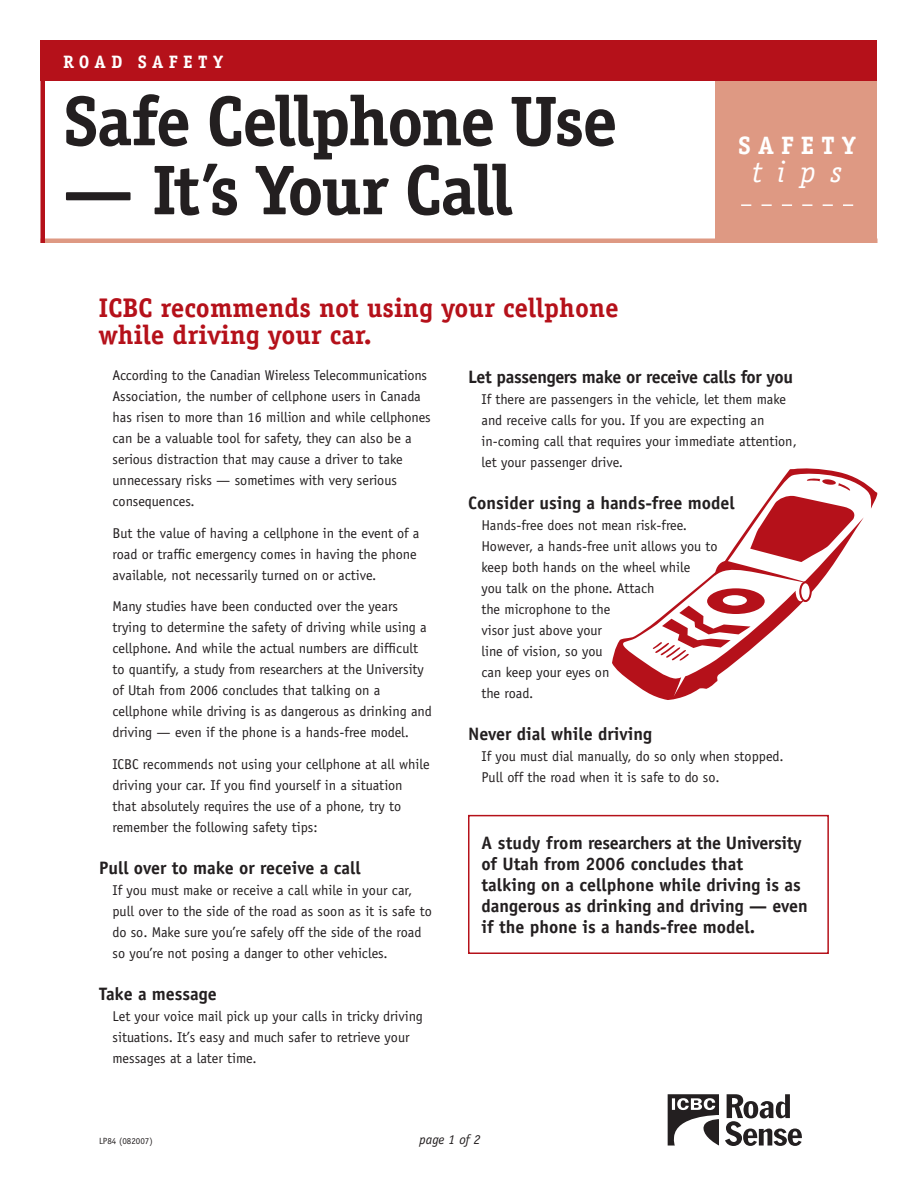
<style>
.page{position:relative;width:918px;height:1188px;background:#fff}
.page>*{position:absolute;margin:0;border:0;box-sizing:border-box;transform-origin:0 0}
.t1{font:700 70.5px "Officina Serif";letter-spacing:-.035em;color:#231f20}
.t2{font:italic 30px "Officina Serif";color:#fff}
.t3{font:700 27px/27px "Officina Serif";color:#b5111a}
.t4{font:700 25.2px "Officina Serif";letter-spacing:.285em;color:#fff}
.t5{font:700 18px/21px "Officina Sans";color:#231f20}
.t6{font:700 18px "Officina Sans";letter-spacing:-.02em;color:#231f20}
.t7{font:700 18px "Officina Serif";letter-spacing:.295em;color:#fff}
.t8{font:14.25px/21px "Officina Sans";color:#231f20}
.t9{font:italic 13.5px "Officina Sans";color:#231f20}
.t10{font:9px "Officina Sans";color:#231f20}
</style>
<div class="page">
<div style="left:40px;top:238px;width:838px;height:5px;background:#de9983"></div>
<div style="left:716px;top:56px;width:162px;height:187px;background:#de9983"></div>
<div style="left:40px;top:41px;width:5px;height:202px;background:#b5111a"></div>
<svg style="left:668px;top:1094px;width:51px;height:52px"></svg>
<svg style="left:725px;top:1094px;width:77px;height:52px"></svg>
<div style="left:40px;top:40px;width:838px;height:41px;background:#b5111a"></div>
<div style="left:468px;top:815px;width:361px;height:139px;border:2px solid #b5111a"></div>
<svg style="left:612px;top:468px;width:265px;height:232px"></svg>
<svg style="left:800px;top:582px;width:11px;height:19px"></svg>
<div style="left:799px;top:581px;width:13px;height:21px;border:2px solid #b5111a;border-radius:50%"></div>
<svg style="left:652px;top:606px;width:99px;height:55px"></svg>
<div style="left:707px;top:588px;width:58px;height:26px;background:#b5111a;border-radius:50%"></div>
<div style="left:723px;top:595px;width:24px;height:11px;background:#fff;border-radius:50%"></div>
<svg style="left:715px;top:478px;width:142px;height:106px"></svg>
<svg style="left:741px;top:204px;width:112px;height:2px"></svg>
<p class="t7" style="left:63px;top:55px;width:162px">ROAD SAFETY</p>
<h1 class="t1" style="left:63px;top:95px;width:556px">Safe Cellphone Use</h1>
<h1 class="t1" style="left:63px;top:164px;width:451px">— It’s Your Call</h1>
<h3 class="t4" style="left:738px;top:136px;width:119px">SAFETY</h3>
<h2 class="t2" style="left:752px;top:161px;width:92px">tips</h2>
<h3 class="t3" style="left:98px;top:296px;width:522px">ICBC recommends not using your cellphone while driving your car.</h3>
<p class="t8" style="left:112px;top:366px;width:320px">According to the Canadian Wireless Telecommunications Association, the number of cellphone users in Canada has risen to more than 16 million and while cellphones can be a valuable tool for safety, they can also be a serious distraction that may cause a driver to take unnecessary risks — sometimes with very serious consequences.</p>
<p class="t8" style="left:112px;top:524px;width:308px">But the value of having a cellphone in the event of a road or traffic emergency comes in having the phone available, not necessarily turned on or active.</p>
<p class="t8" style="left:112px;top:597px;width:321px">Many studies have been conducted over the years trying to determine the safety of driving while using a cellphone. And while the actual numbers are difficult to quantify, a study from researchers at the University of Utah from 2006 concludes that talking on a cellphone while driving is as dangerous as drinking and driving — even if the phone is a hands-free model.</p>
<p class="t8" style="left:112px;top:755px;width:319px">ICBC recommends not using your cellphone at all while driving your car. If you find yourself in a situation that absolutely requires the use of a phone, try to remember the following safety tips:</p>
<p class="t5" style="left:99px;top:859px;width:263px">Pull over to make or receive a call</p>
<p class="t8" style="left:112px;top:881px;width:321px">If you must make or receive a call while in your car, pull over to the side of the road as soon as it is safe to do so. Make sure you’re safely off the side of the road so you’re not posing a danger to other vehicles.</p>
<p class="t5" style="left:99px;top:985px;width:119px">Take a message</p>
<p class="t8" style="left:112px;top:1007px;width:312px">Let your voice mail pick up your calls in tricky driving situations. It’s easy and much safer to retrieve your messages at a later time.</p>
<p class="t6" style="left:468px;top:370px;width:327px">Let passengers make or receive calls for you</p>
<p class="t8" style="left:482px;top:390px;width:317px">If there are passengers in the vehicle, let them make and receive calls for you. If you are expecting an in-coming call that requires your immediate attention, let your passenger drive.</p>
<p class="t5" style="left:468px;top:494px;width:268px">Consider using a hands-free model</p>
<p class="t8" style="left:482px;top:516px;width:238px">Hands-free does not mean risk-free.<br>However, a hands-free unit allows you to keep both hands on the wheel while<br>you talk on the phone. Attach<br>the microphone to the<br>visor just above your<br>line of vision, so you<br>can keep your eyes on<br>the road.</p>
<p class="t5" style="left:468px;top:725px;width:186px">Never dial while driving</p>
<p class="t8" style="left:482px;top:747px;width:304px">If you must dial manually, do so only when stopped.<br>Pull off the road when it is safe to do so.</p>
<p class="t5" style="left:482px;top:833px;width:328px">A study from researchers at the University of Utah from 2006 concludes that<br>talking on a cellphone while driving is as dangerous as drinking and driving — even if the phone is a hands-free model.</p>
<p class="t10" style="left:99px;top:1137px;width:55px">LP84 (082007)</p>
<p class="t9" style="left:419px;top:1134px;width:63px">page 1 of 2</p>
</div>
